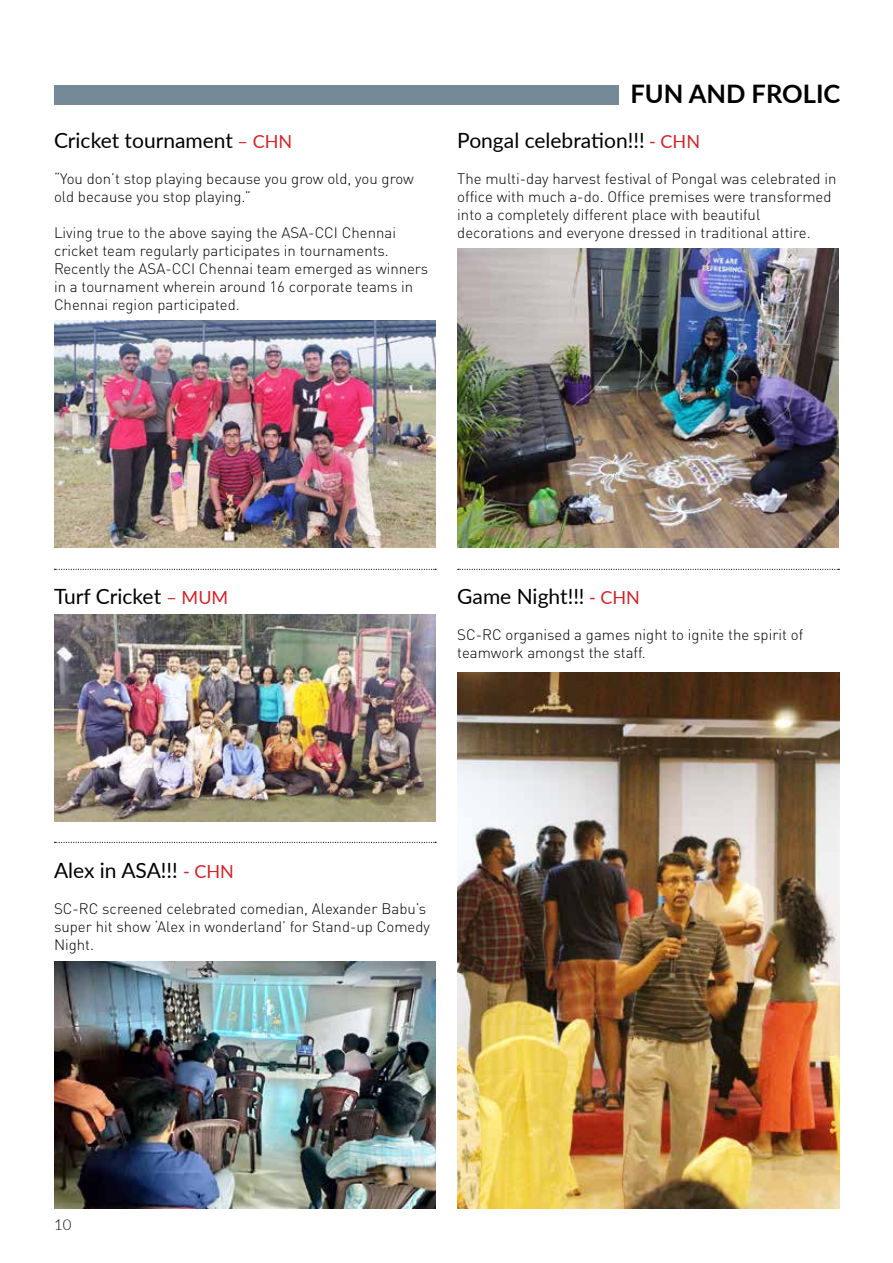
<style>
.page{position:relative;width:893px;height:1263px;background:#fff}
.page>*{position:absolute;margin:0;border:0;box-sizing:border-box;transform-origin:0 0}
.t1{font:700 25.5px "Lato";color:#000}
.t2{font:21px "Lato";color:#000}
.t3{font:300 15px/18px "DIN Pro";color:#000}
.t4{font:300 15px "Lato";color:#000}
.s1{font-size:18px;color:#d2232a}
</style>
<div class="page">
<img style="left:54px;top:320px;width:382px;height:227px">
<div style="left:54px;top:85px;width:564px;height:19px;background:#748a96"></div>
<img style="left:54px;top:615px;width:382px;height:206px">
<img style="left:54px;top:962px;width:382px;height:247px">
<img style="left:457px;top:248px;width:382px;height:299px">
<img style="left:457px;top:672px;width:383px;height:537px">
<svg style="left:55px;top:569px;width:381px;height:1px"></svg>
<svg style="left:458px;top:569px;width:381px;height:1px"></svg>
<svg style="left:55px;top:842px;width:381px;height:1px"></svg>
<h2 class="t2" style="left:54px;top:125px;width:240px">Cricket tournament <span class="s1">– CHN</span></h2>
<p class="t3" style="left:54px;top:168px;width:361px">“You don’t stop playing because you grow old, you grow old because you stop playing.”</p>
<p class="t3" style="left:54px;top:222px;width:376px">Living true to the above saying the ASA-CCI Chennai cricket team regularly participates in tournaments.<br>Recently the ASA-CCI Chennai team emerged as winners in a tournament wherein around 16 corporate teams in Chennai region participated.</p>
<h1 class="t1" style="left:630px;top:75px;width:212px">FUN AND FROLIC</h1>
<h2 class="t2" style="left:457px;top:125px;width:244px">Pongal celebration!!! <span class="s1">- CHN</span></h2>
<p class="t3" style="left:457px;top:168px;width:381px">The multi-day harvest festival of Pongal was celebrated in office with much a-do. Office premises were transformed into a completely different place with beautiful decorations and everyone dressed in traditional attire.</p>
<h2 class="t2" style="left:54px;top:581px;width:176px">Turf Cricket <span class="s1">– MUM</span></h2>
<h2 class="t2" style="left:457px;top:581px;width:184px">Game Night!!! <span class="s1">- CHN</span></h2>
<p class="t3" style="left:457px;top:624px;width:348px">SC-RC organised a games night to ignite the spirit of teamwork amongst the staff.</p>
<h2 class="t2" style="left:54px;top:855px;width:182px">Alex in ASA!!! <span class="s1">- CHN</span></h2>
<p class="t3" style="left:54px;top:898px;width:377px">SC-RC screened celebrated comedian, Alexander Babu’s super hit show ‘Alex in wonderland’ for Stand-up Comedy<br>Night.</p>
<p class="t4" style="left:54px;top:1214px;width:19px">10</p>
</div>
